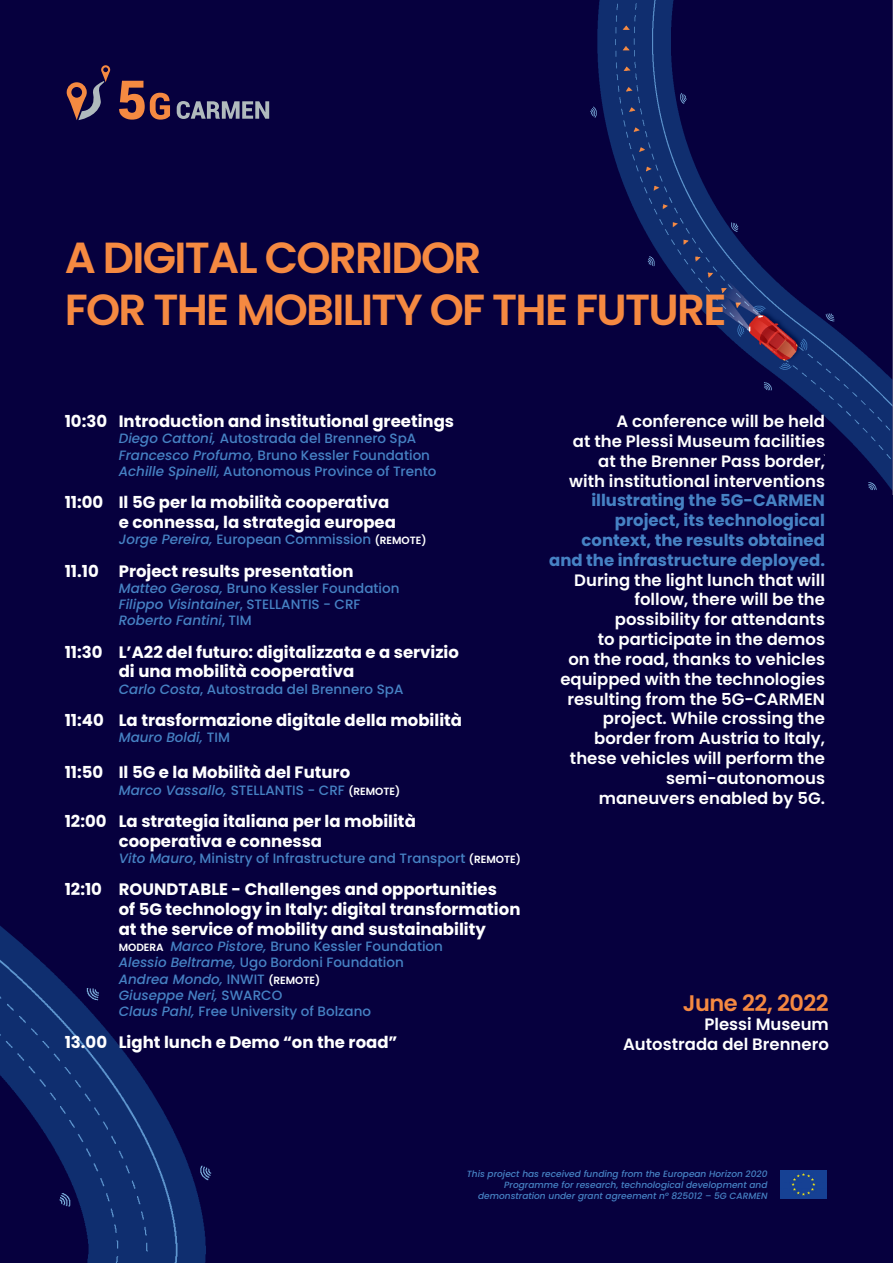
<style>
.page{position:relative;width:893px;height:1263px;background:#06003e}
.page>*{position:absolute;margin:0;border:0;box-sizing:border-box;transform-origin:0 0}
.t1{font:600 43.5px/52.2px "Poppins";letter-spacing:-.04em;color:#f58941}
.t2{font:600 22.5px "Poppins";letter-spacing:-.02em;color:#f58941}
.t3{font:700 16.5px/19.8px "Poppins";color:#fff}
.t4{font:600 16.5px/19.8px "Poppins";color:#fff;text-align:right}
.t5{font:700 16.5px/19.8px "Poppins";color:#4682c4;text-align:right}
.t6{font:500 13.5px/16.2px "Poppins";color:#4682c4}
.t7{font:italic 500 13.5px/16.2px "Poppins";color:#4682c4}
.t8{font:italic 500 9px/10.8px "Poppins";color:#4682c4;text-align:right}
.s1{font-style:italic}
.s2{font-weight:600;font-size:10.5px;color:#fff}
.s3{font-style:normal}
.s4{font-weight:600;font-style:normal;font-size:10.5px;color:#fff}
</style>
<div class="page">
<img style="left:0;top:926px;width:212px;height:337px">
<img style="left:590px;top:0;width:303px;height:494px">
<div style="left:694px;top:0;width:187px;height:100px;background:#06003e"></div>
<svg style="left:590px;top:235px;width:262px;height:259px"></svg>
<div style="left:825px;top:453px;width:35px;height:48px;background:#06003e"></div>
<svg style="left:119px;top:81px;width:51px;height:39px"></svg>
<svg style="left:177px;top:101px;width:92px;height:18px"></svg>
<svg style="left:67px;top:65px;width:43px;height:55px"></svg>
<img style="left:780px;top:1170px;width:46px;height:29px">
<h1 class="t1" style="left:65px;top:232px;width:663px">A DIGITAL CORRIDOR<br>FOR THE MOBILITY OF THE FUTURE</h1>
<p class="t3" style="left:65px;top:412px;width:391px">10:30 Introduction and institutional greetings</p>
<p class="t6" style="left:119px;top:431px;width:319px"><span class="s1">Diego Cattoni,</span> Autostrada del Brennero SpA<br><span class="s1">Francesco Profumo,</span> Bruno Kessler Foundation<br><span class="s1">Achille Spinelli,</span> Autonomous Province of Trento</p>
<p class="t3" style="left:119px;top:493px;width:279px;text-indent:-54px">11:00 Il 5G per la mobilità cooperativa e connessa, la strategia europea</p>
<p class="t6" style="left:119px;top:531px;width:309px"><span class="s1">Jorge Pereira,</span> European Commission <span class="s2">(REMOTE)</span></p>
<p class="t3" style="left:65px;top:561px;width:290px">11.10 Project results presentation</p>
<p class="t7" style="left:119px;top:580px;width:282px">Matteo Gerosa, <span class="s3">Bruno Kessler Foundation<br></span>Filippo Visintainer<span class="s3">, STELLANTIS - CRF<br></span>Roberto Fantini<span class="s3">, TIM</span></p>
<p class="t3" style="left:119px;top:642px;width:342px;text-indent:-54px">11:30 L’A22 del futuro: digitalizzata e a servizio di una mobilità cooperativa</p>
<p class="t6" style="left:119px;top:681px;width:286px"><span class="s1">Carlo Costa</span>, Autostrada del Brennero SpA</p>
<p class="t3" style="left:65px;top:710px;width:399px">11:40 La trasformazione digitale della mobilità</p>
<p class="t7" style="left:119px;top:729px;width:113px">Mauro Boldi, <span class="s3">TIM</span></p>
<p class="t3" style="left:65px;top:763px;width:287px">11:50 Il 5G e la Mobilità del Futuro</p>
<p class="t7" style="left:119px;top:782px;width:283px">Marco Vassallo, <span class="s3">STELLANTIS - CRF</span> <span class="s4">(REMOTE)</span></p>
<p class="t3" style="left:119px;top:811px;width:299px;text-indent:-54px">12:00 La strategia italiana per la mobilità cooperativa e connessa</p>
<p class="t6" style="left:119px;top:850px;width:404px"><span class="s1">Vito Mauro</span>, Ministry of Infrastructure and Transport <span class="s2">(REMOTE)</span></p>
<p class="t3" style="left:119px;top:880px;width:403px;text-indent:-54px">12:10 ROUNDTABLE - Challenges and opportunities<br>of 5G technology in Italy: digital transformation at the service of mobility and sustainability</p>
<p class="t6" style="left:119px;top:938px;width:326px"><span class="s2">MODERA</span> <span class="s1">Marco Pistore,</span> Bruno Kessler Foundation <span class="s1">Alessio Beltrame,</span> Ugo Bordoni Foundation <span class="s1">Andrea Mondo,</span> INWIT <span class="s2">(REMOTE)<br></span><span class="s1">Giuseppe Neri,</span> SWARCO<br><span class="s1">Claus Pahl,</span> Free University of Bolzano</p>
<p class="t3" style="left:65px;top:1033px;width:334px">13.00 Light lunch e Demo “on the road”</p>
<p class="t4" style="left:569px;top:412px;width:257px">A conference will be held<br>at the Plessi Museum facilities at the Brenner Pass border, with institutional interventions</p>
<p class="t5" style="left:549px;top:491px;width:277px">illustrating the 5G-CARMEN project, its technological context, the results obtained and the infrastructure deployed.</p>
<p class="t4" style="left:560px;top:570px;width:266px">During the light lunch that will follow, there will be the possibility for attendants<br>to participate in the demos<br>on the road, thanks to vehicles equipped with the technologies resulting from the 5G-CARMEN project. While crossing the border from Austria to Italy, these vehicles will perform the semi-autonomous<br>maneuvers enabled by 5G.</p>
<h2 class="t2" style="left:683px;top:990px;width:148px">June 22, 2022</h2>
<p class="t4" style="left:623px;top:1015px;width:207px">Plessi Museum<br>Autostrada del Brennero</p>
<p class="t8" style="left:467px;top:1168px;width:302px">This project has received funding from the European Horizon 2020<br>Programme for research, technological development and demonstration under grant agreement n° 825012 – 5G CARMEN</p>
</div>
